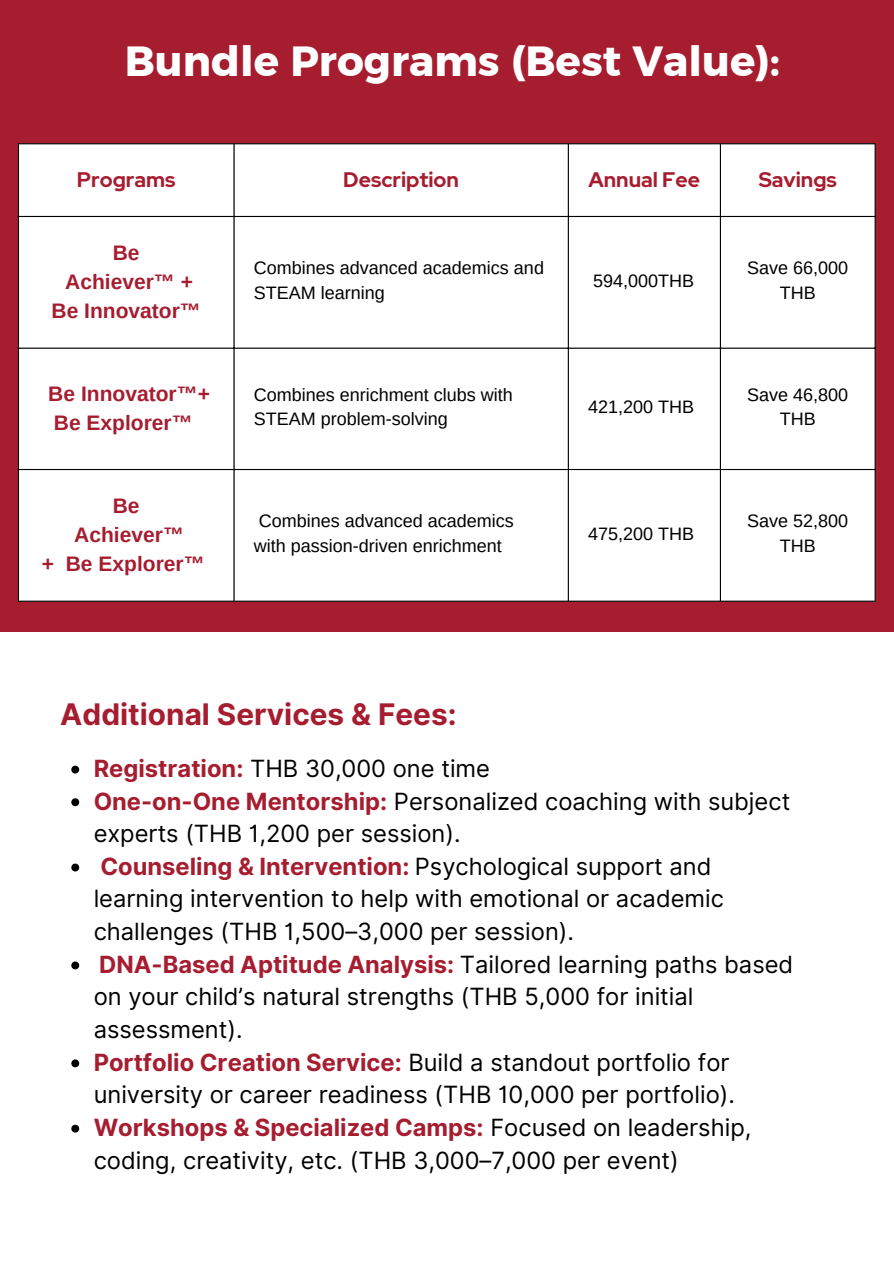
<style>
.page{position:relative;width:894px;height:1264px;background:#fff}
.page>*{position:absolute;margin:0;border:0;box-sizing:border-box;transform-origin:0 0}
.t1{font:42px "Kief Montaser Bold";color:#fff}
.t2{font:700 29.7px "Inter";color:#a61d30}
.t3{font:23.7px/32.7px "Inter";color:#000}
.t4{font:700 21px/29.2px "Arimo";color:#a61d30;text-align:center}
.t5{font:700 21px "Red Hat Display";color:#a61d30}
.t6{font:18px/24.8px "Arimo";color:#000}
.s1{font-weight:700;color:#a61d30}
</style>
<div class="page">
<svg style="left:71px;top:765px;width:8px;height:8px"></svg>
<svg style="left:71px;top:798px;width:8px;height:8px"></svg>
<svg style="left:71px;top:863px;width:8px;height:8px"></svg>
<svg style="left:71px;top:961px;width:8px;height:8px"></svg>
<svg style="left:71px;top:1059px;width:8px;height:8px"></svg>
<svg style="left:71px;top:1124px;width:8px;height:8px"></svg>
<div style="left:0;top:0;width:893px;height:631px;background:#a61d30"></div>
<div style="left:19px;top:144px;width:855px;height:456px;background:#fff"></div>
<hr style="left:18px;top:144px;width:1px;height:456px;background:#000">
<hr style="left:233px;top:144px;width:1px;height:456px;background:#000">
<hr style="left:567px;top:144px;width:1px;height:456px;background:#000">
<hr style="left:719px;top:144px;width:1px;height:456px;background:#000">
<hr style="left:874px;top:144px;width:1px;height:456px;background:#000">
<hr style="left:18px;top:143px;width:857px;height:1px;background:#000">
<hr style="left:18px;top:216px;width:857px;height:1px;background:#000">
<hr style="left:18px;top:347px;width:857px;height:2px;background:#000">
<hr style="left:18px;top:469px;width:857px;height:1px;background:#000">
<hr style="left:18px;top:600px;width:857px;height:1px;background:#000">
<p class="t1" style="left:125px;top:36px;width:656px">Bundle Programs (Best Value):</p>
<p class="t5" style="left:77px;top:166px;width:100px">Programs</p>
<p class="t5" style="left:343px;top:166px;width:117px">Description</p>
<p class="t5" style="left:588px;top:166px;width:113px">Annual Fee</p>
<p class="t5" style="left:758px;top:166px;width:80px">Savings</p>
<p class="t4" style="left:113px;top:238px;width:28px">Be</p>
<p class="t4" style="left:51px;top:267px;width:151px">Achiever™ +<br>Be Innovator™</p>
<p class="t6" style="left:253px;top:256px;width:292px">Combines advanced academics and<br>STEAM learning</p>
<p class="t4" style="left:48px;top:378px;width:163px;text-align:left">Be Innovator™+<br>Be Explorer™</p>
<p class="t6" style="left:253px;top:382px;width:260px">Combines enrichment clubs with<br>STEAM problem-solving</p>
<h2 class="t4" style="left:113px;top:491px;width:28px">Be</h2>
<p class="t4" style="left:74px;top:520px;width:111px">Achiever™</p>
<p class="t4" style="left:42px;top:549px;width:164px">+ Be Explorer™</p>
<p class="t6" style="left:253px;top:509px;width:262px">Combines advanced academics with passion-driven enrichment</p>
<p class="t6" style="left:593px;top:268px;width:102px">594,000THB</p>
<p class="t6" style="left:588px;top:394px;width:107px">421,200 THB</p>
<p class="t6" style="left:588px;top:521px;width:107px">475,200 THB</p>
<p class="t6" style="left:747px;top:256px;width:103px;text-align:center">Save 66,000<br>THB</p>
<h1 class="t6" style="left:747px;top:382px;width:103px;text-align:center">Save 46,800<br>THB</h1>
<p class="t6" style="left:747px;top:509px;width:103px;text-align:center">Save 52,800<br>THB</p>
<h1 class="t2" style="left:60px;top:696px;width:398px">Additional Services &amp; Fees:</h1>
<p class="t3" style="left:94px;top:752px;width:398px"><span class="s1">Registration:</span> THB 30,000 one time</p>
<p class="t3" style="left:94px;top:784px;width:698px"><span class="s1">One-on-One Mentorship:</span> Personalized coaching with subject experts (THB 1,200 per session).</p>
<p class="t3" style="left:94px;top:849px;width:631px"><span class="s1">Counseling &amp; Intervention:</span> Psychological support and learning intervention to help with emotional or academic challenges (THB 1,500–3,000 per session).</p>
<p class="t3" style="left:94px;top:947px;width:701px"><span class="s1">DNA-Based Aptitude Analysis:</span> Tailored learning paths based on your child’s natural strengths (THB 5,000 for initial assessment).</p>
<p class="t3" style="left:94px;top:1045px;width:642px"><span class="s1">Portfolio Creation Service:</span> Build a standout portfolio for university or career readiness (THB 10,000 per portfolio).</p>
<p class="t3" style="left:94px;top:1110px;width:659px"><span class="s1">Workshops &amp; Specialized Camps:</span> Focused on leadership, coding, creativity, etc. (THB 3,000–7,000 per event)</p>
</div>
